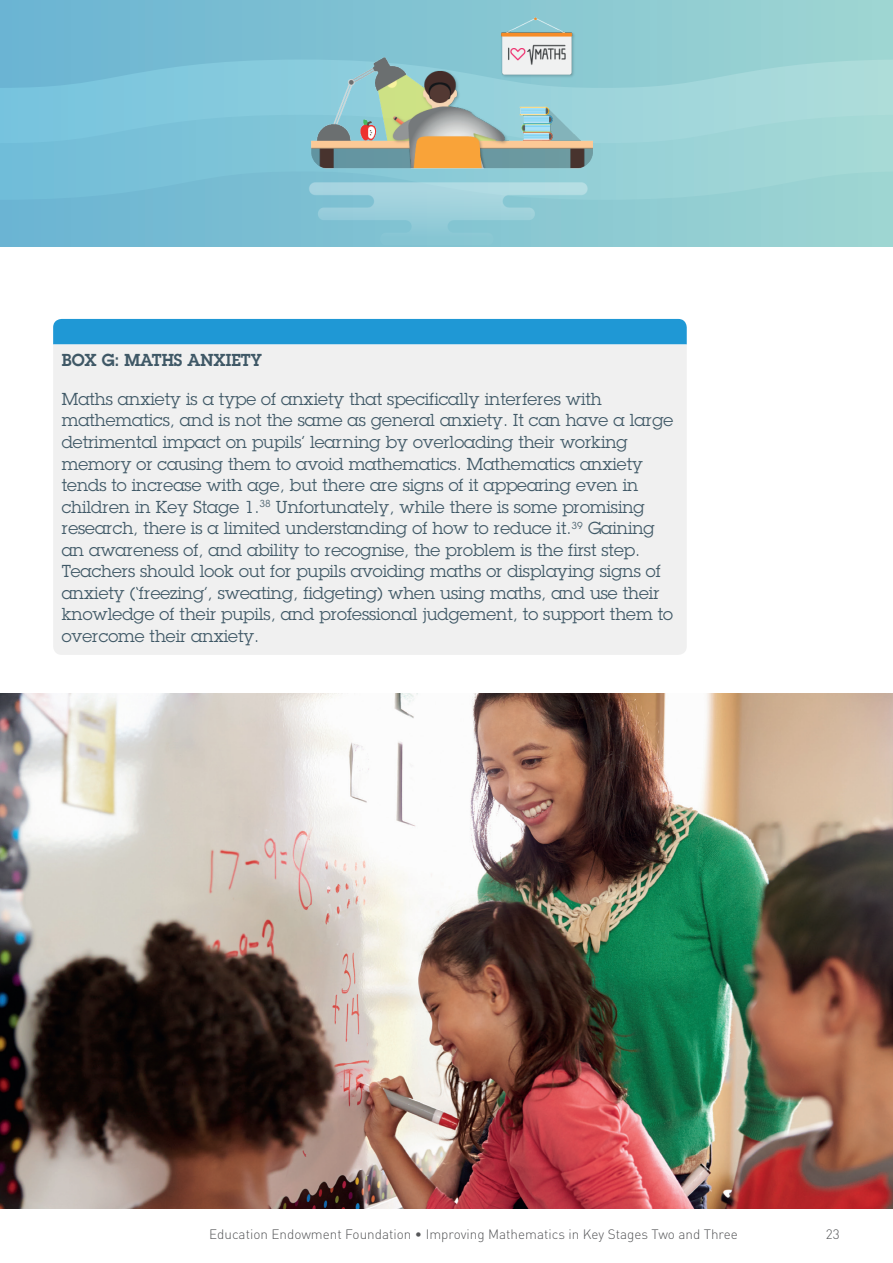
<style>
.page{position:relative;width:893px;height:1263px;background:#fff}
.page>*{position:absolute;margin:0;border:0;box-sizing:border-box;transform-origin:0 0}
.t1{font:16.95px/21.6px "Lubalin Graph";color:#3f5866}
.t2{font:600 16.95px "Lubalin Graph";color:#3f5866}
.t3{font:300 13.5px "DIN Pro";color:#57585a}
</style>
<div class="page">
<svg style="left:0;top:0;width:893px;height:247px;background:#80c1d2"></svg>
<div style="left:53px;top:319px;width:634px;height:25px;background:#1f98d5"></div>
<div style="left:53px;top:344px;width:634px;height:311px;background:#f0f0f0"></div>
<img style="left:0;top:693px;width:893px;height:516px">
<svg style="left:0;top:60px;width:893px;height:55px;background:#8acad9"></svg>
<svg style="left:0;top:115px;width:893px;height:85px;background:#86c8d7"></svg>
<img style="left:187px;top:0;width:594px;height:247px">
<p class="t2" style="left:62px;top:349px;width:202px">BOX G: MATHS ANXIETY</p>
<p class="t1" style="left:62px;top:388px;width:613px">Maths anxiety is a type of anxiety that specifically interferes with mathematics, and is not the same as general anxiety. It can have a large detrimental impact on pupils’ learning by overloading their working memory or causing them to avoid mathematics. Mathematics anxiety tends to increase with age, but there are signs of it appearing even in children in Key Stage 1.<sup>38</sup> Unfortunately, while there is some promising research, there is a limited understanding of how to reduce it.<sup>39</sup> Gaining an awareness of, and ability to recognise, the problem is the first step.<br>Teachers should look out for pupils avoiding maths or displaying signs of anxiety (‘freezing’, sweating, fidgeting) when using maths, and use their knowledge of their pupils, and professional judgement, to support them to overcome their anxiety.</p>
<p class="t3" style="left:209px;top:1225px;width:530px">Education Endowment Foundation • Improving Mathematics in Key Stages Two and Three</p>
<p class="t3" style="left:826px;top:1225px;width:15px">23</p>
</div>
